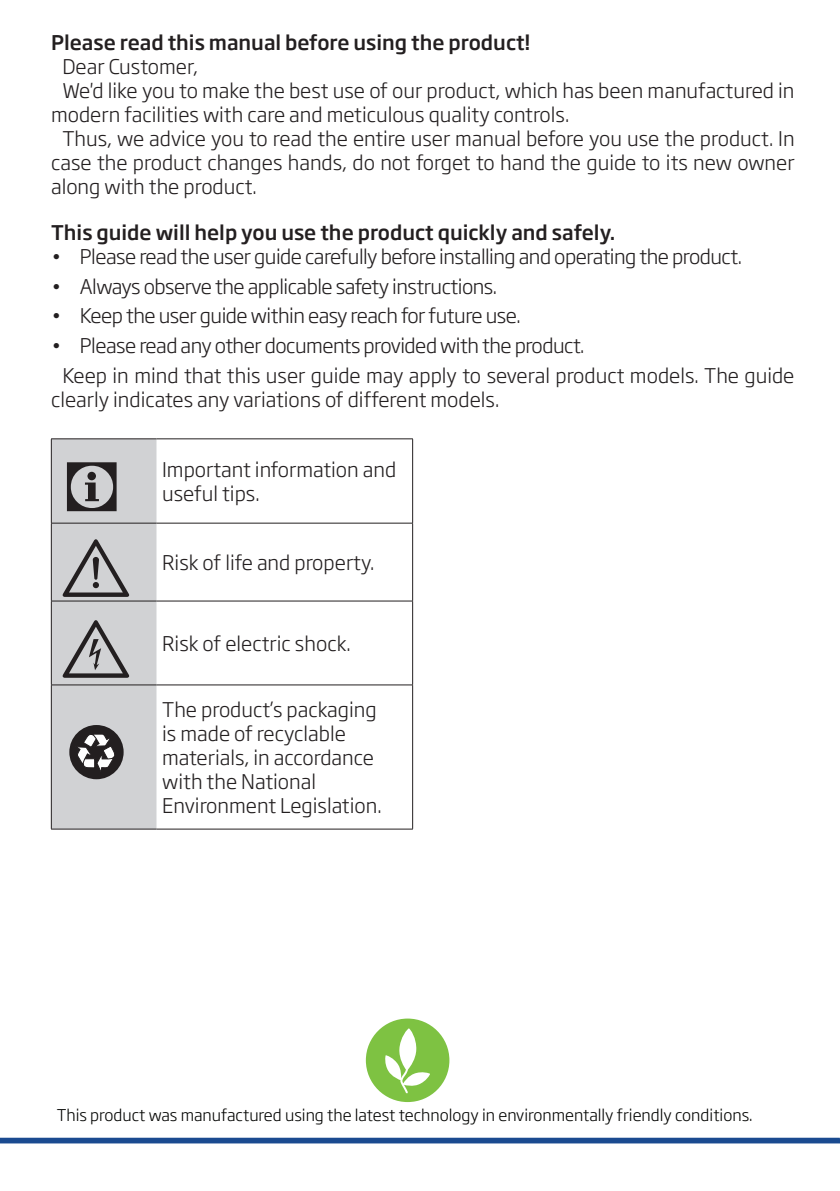
<style>
.page{position:relative;width:840px;height:1191px;background:#fff}
.page>*{position:absolute;margin:0;border:0;box-sizing:border-box;transform-origin:0 0}
.t1{font:72px "ZIWARNUN";color:#231f20}
.t2{font:300 20px/24px "Soho Gothic Pro";color:#231f20}
.t3{font:300 20px "Soho Gothic Pro";letter-spacing:-.025em;color:#231f20}
.t4{font:300 20px/29.6px "Soho Gothic Pro";letter-spacing:-.02em;color:#231f20}
.t5{font:500 20px "Soho Gothic Pro";color:#231f20}
.t6{font:300 16px "Soho Gothic Pro";color:#040503}
</style>
<div class="page">
<svg style="left:0;top:1137px;width:840px;height:7px;background:#436aa3"></svg>
<div style="left:365px;top:1018px;width:84px;height:84px;background:#7ec242;border-radius:50%"></div>
<svg style="left:385px;top:1028px;width:45px;height:65px"></svg>
<div style="left:52px;top:439px;width:104px;height:389px;background:#d1d2d4"></div>
<hr style="left:51px;top:438px;width:105px;height:1px;background:#231f20">
<hr style="left:51px;top:439px;width:1px;height:84px;background:#231f20">
<hr style="left:156px;top:438px;width:256px;height:1px;background:#231f20">
<hr style="left:412px;top:439px;width:1px;height:84px;background:#231f20">
<hr style="left:51px;top:523px;width:105px;height:1px;background:#231f20">
<hr style="left:51px;top:523px;width:1px;height:78px;background:#231f20">
<hr style="left:156px;top:523px;width:256px;height:1px;background:#231f20">
<hr style="left:412px;top:523px;width:1px;height:78px;background:#231f20">
<hr style="left:51px;top:600px;width:105px;height:1px;background:#231f20">
<hr style="left:51px;top:601px;width:1px;height:83px;background:#231f20">
<hr style="left:412px;top:601px;width:1px;height:83px;background:#231f20">
<hr style="left:51px;top:684px;width:105px;height:1px;background:#231f20">
<hr style="left:51px;top:685px;width:1px;height:144px;background:#231f20">
<hr style="left:156px;top:684px;width:256px;height:1px;background:#231f20">
<hr style="left:412px;top:685px;width:1px;height:144px;background:#231f20">
<hr style="left:51px;top:828px;width:105px;height:1px;background:#231f20">
<hr style="left:156px;top:828px;width:256px;height:1px;background:#231f20">
<hr style="left:156px;top:600px;width:256px;height:1px;background:#231f20">
<div style="left:70px;top:726px;width:52px;height:52px;background:#231f20;border-radius:50%"></div>
<svg style="left:67px;top:732px;width:58px;height:53px"></svg>
<p class="t5" style="left:51px;top:27px;width:481px">Please read this manual before using the product!</p>
<p class="t2" style="left:62px;top:53px;width:137px">Dear Customer,</p>
<p class="t2" style="left:62px;top:77px;width:733px">We'd like you to make the best use of our product, which has been manufactured in</p>
<p class="t2" style="left:51px;top:101px;width:519px">modern facilities with care and meticulous quality controls.</p>
<p class="t2" style="left:62px;top:125px;width:733px">Thus, we advice you to read the entire user manual before you use the product. In</p>
<p class="t2" style="left:51px;top:149px;width:744px">case the product changes hands, do not forget to hand the guide to its new owner</p>
<p class="t2" style="left:51px;top:173px;width:207px">along with the product.</p>
<p class="t5" style="left:51px;top:217px;width:565px">This guide will help you use the product quickly and safely.</p>
<p class="t3" style="left:51px;top:241px;width:692px">• Please read the user guide carefully before installing and operating the product.</p>
<p class="t3" style="left:51px;top:270px;width:447px">• Always observe the applicable safety instructions.</p>
<p class="t3" style="left:51px;top:300px;width:471px">• Keep the user guide within easy reach for future use.</p>
<p class="t4" style="left:62px;top:329px;width:733px;text-indent:-11px">• Please read any other documents provided with the product.<br>Keep in mind that this user guide may apply to several product models. The guide</p>
<p class="t2" style="left:51px;top:386px;width:449px">clearly indicates any variations of different models.</p>
<h1 class="t1" style="left:63px;top:449px;width:63px">C</h1>
<p class="t2" style="left:162px;top:456px;width:235px">Important information and useful tips.</p>
<h1 class="t1" style="left:63px;top:530px;width:71px">A</h1>
<p class="t2" style="left:162px;top:549px;width:213px">Risk of life and property.</p>
<h1 class="t1" style="left:63px;top:611px;width:71px">B</h1>
<p class="t2" style="left:162px;top:630px;width:190px">Risk of electric shock.</p>
<p class="t2" style="left:162px;top:696px;width:221px">The product’s packaging is made of recyclable materials, in accordance with the National<br>Environment Legislation.</p>
<p class="t6" style="left:57px;top:1102px;width:697px">This product was manufactured using the latest technology in environmentally friendly conditions.</p>
</div>
